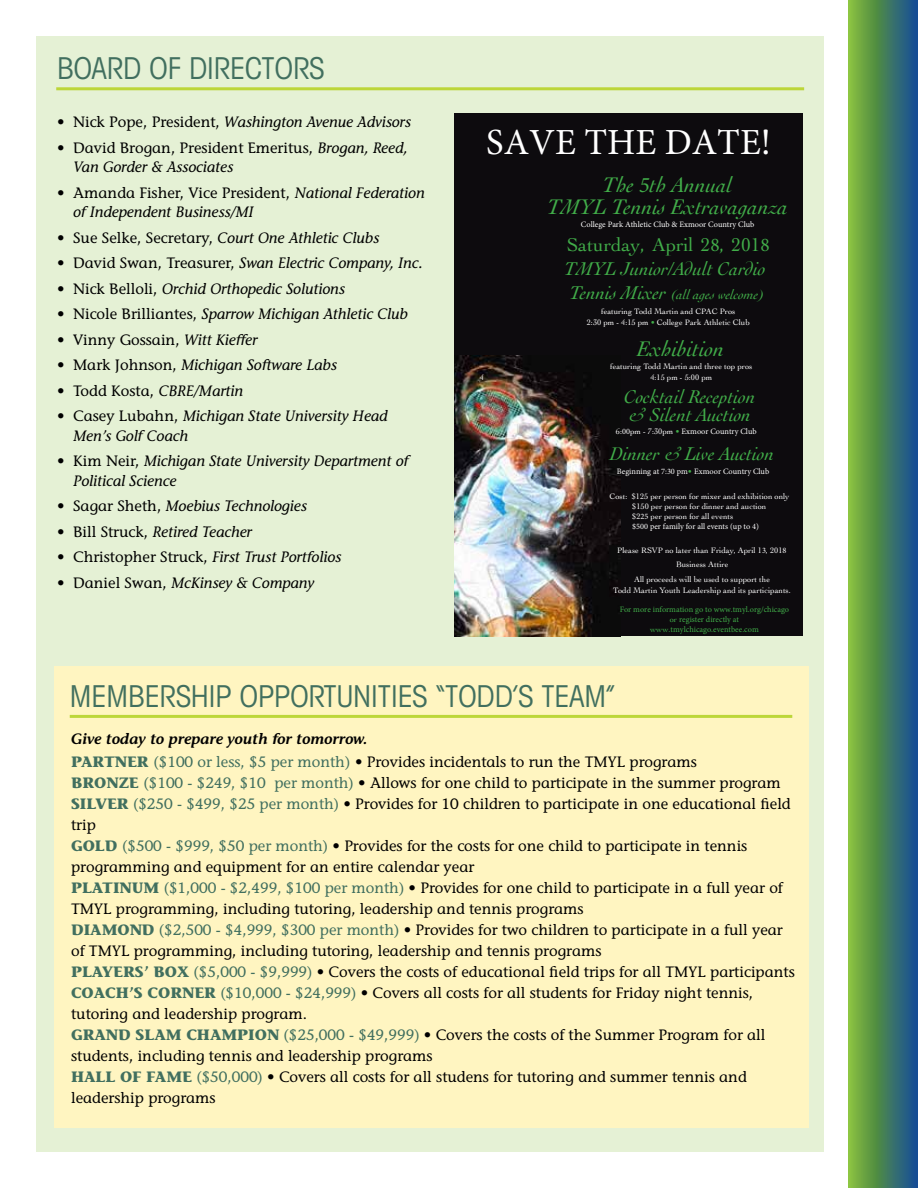
<style>
.page{position:relative;width:918px;height:1188px;background:#fff}
.page>*{position:absolute;margin:0;border:0;box-sizing:border-box;transform-origin:0 0}
.t1{font:36.9px "Minion Pro";color:#fff}
.t2{font:condensed 30px "Avant Garde IT Cby BT";color:#416f5f}
.t3{font:italic 22.05px/22px "Cochin";color:#41ad49;text-align:center}
.t4{font:italic 19.35px/24.5px "Cochin";color:#41ad49}
.t5{font:15px/21px "Stone Informal";color:#000}
.t6{font:italic 15px/19.5px "Stone Informal";color:#000}
.t7{font:italic 13.8px "Cochin";color:#41ad49}
.t8{font:8.25px/11.1px "Cochin";color:#fff;text-align:center}
.t9{font:8.25px "Minion Pro";color:#fff}
.t10{font:8.25px/10.1px "Minion Pro";color:#41ad49;text-align:center}
.s1{font-style:normal}
.s2{font-style:italic}
.s3{font-family:"Minion Pro"}
.s4{font-family:"Minion Pro";font-style:normal}
.s5{font-size:19.35px}
.s6{color:#41ad49}
.s7{font-family:"Cochin"}
.s8{font-family:"Cochin";color:#41ad49}
.s9{font-weight:600;font-style:italic}
.s10{font-weight:700;color:#416f5f}
.s11{color:#416f5f}
</style>
<div class="page">
<div style="left:36px;top:36px;width:788px;height:1116px;background:#e5f1d5"></div>
<svg style="left:848px;top:0;width:70px;height:1188px;background:#528c58"></svg>
<hr style="left:56px;top:87px;width:748px;height:3px;background:#bcd639">
<div style="left:455px;top:114px;width:348px;height:522px;background:#0d0b0e"></div>
<img style="left:455px;top:355px;width:166px;height:281px">
<div style="left:54px;top:666px;width:754px;height:461px;background:#fff5c1"></div>
<hr style="left:70px;top:715px;width:722px;height:3px;background:#bcd639">
<h2 class="t2" style="left:57px;top:50px;width:269px">BOARD OF DIRECTORS</h2>
<p class="t6" style="left:57px;top:112px;width:356px"><span class="s1">• Nick Pope, President,</span> Washington Avenue Advisors</p>
<p class="t6" style="left:73px;top:138px;width:336px;text-indent:-16px"><span class="s1">• David Brogan, President Emeritus,</span> Brogan, Reed,<br>Van Gorder &amp; Associates</p>
<p class="t6" style="left:73px;top:183px;width:353px;text-indent:-16px"><span class="s1">• Amanda Fisher, Vice President,</span> National Federation of Independent Business/MI</p>
<p class="t6" style="left:57px;top:228px;width:324px"><span class="s1">• Sue Selke, Secretary,</span> Court One Athletic Clubs</p>
<p class="t6" style="left:57px;top:253px;width:367px"><span class="s1">• David Swan, Treasurer,</span> Swan Electric Company, Inc.</p>
<p class="t6" style="left:57px;top:279px;width:289px"><span class="s1">• Nick Belloli,</span> Orchid Orthopedic Solutions</p>
<p class="t6" style="left:57px;top:304px;width:352px"><span class="s1">• Nicole Brilliantes,</span> Sparrow Michigan Athletic Club</p>
<p class="t5" style="left:57px;top:329px;width:202px">• Vinny Gossain, <span class="s2">Witt Kieffer</span></p>
<p class="t6" style="left:57px;top:355px;width:281px"><span class="s1">• Mark Johnson,</span> Michigan Software Labs</p>
<p class="t5" style="left:57px;top:380px;width:188px">• Todd Kosta, <span class="s2">CBRE/Martin</span></p>
<p class="t6" style="left:73px;top:406px;width:316px;text-indent:-16px"><span class="s1">• Casey Lubahn,</span> Michigan State University Head<br>Men’s Golf Coach</p>
<p class="t6" style="left:73px;top:451px;width:337px;text-indent:-16px"><span class="s1">• Kim Neir,</span> Michigan State University Department of<br>Political Science</p>
<p class="t6" style="left:57px;top:496px;width:251px"><span class="s1">• Sagar Sheth,</span> Moebius Technologies</p>
<p class="t6" style="left:57px;top:522px;width:196px"><span class="s1">• Bill Struck,</span> Retired Teacher</p>
<p class="t6" style="left:57px;top:547px;width:286px"><span class="s1">• Christopher Struck,</span> First Trust Portfolios</p>
<p class="t6" style="left:57px;top:573px;width:259px"><span class="s1">• Daniel Swan,</span> McKinsey &amp; Company</p>
<h1 class="t1" style="left:486px;top:118px;width:286px">SAVE THE DATE!</h1>
<h3 class="t3" style="left:547px;top:173px;width:242px">The <span class="s3">5</span>th Annual<br>TMYL Tennis Extravaganza</h3>
<p class="t9" style="left:581px;top:219px;width:175px">College Park Athletic Club &amp; Exmoor Country Club</p>
<p class="t4" style="left:564px;top:231px;width:207px"><span class="s1">Saturday, April 2</span><span class="s4">8</span><span class="s1">, 201</span><span class="s4">8<br></span>TMYL Junior/Adult Cardio</p>
<p class="t7" style="left:569px;top:285px;width:197px"><span class="s5">Tennis Mixer</span> (all ages welcome)</p>
<p class="t8" style="left:587px;top:306px;width:165px">featuring Todd Martin and CPAC Pros<br>2:30 pm - 4:15 pm <span class="s6">•</span> College Park Athletic Club</p>
<h3 class="t3" style="left:637px;top:337px;width:89px">Exhibition</h3>
<p class="t8" style="left:610px;top:360px;width:144px">featuring Todd Martin and three top pros</p>
<p class="t8" style="left:480px;top:371px;width:6px">4</p>
<p class="t8" style="left:650px;top:371px;width:63px">4:15 pm - 5:00 pm</p>
<p class="t4" style="left:624px;top:387px;width:133px;line-height:17.5px">Cocktail Reception &amp; Silent Auction</p>
<p class="t9" style="left:616px;top:426px;width:142px"><span class="s7">6:</span>00<span class="s7">pm - 7:30pm</span> <span class="s8">•</span> Exmoor Country Club</p>
<p class="t4" style="left:610px;top:441px;width:166px">Dinner &amp; Live Auction</p>
<p class="t9" style="left:617px;top:466px;width:154px">Beginning at 7:30 pm<span class="s8">•</span> Exmoor Country Club</p>
<p class="t8" style="left:632px;top:491px;width:159px;line-height:10.1px;text-align:left;text-indent:-23px">Cost: $125 per person for mixer and exhibition only $150 per person for dinner and auction<br>$2<span class="s3">25</span> per person for all events</p>
<p class="t9" style="left:632px;top:521px;width:128px">$500 per family for all events (up to 4)</p>
<p class="t8" style="left:617px;top:543px;width:171px;line-height:13.6px">Please RSVP no later than Friday, April 1<span class="s3">3</span>, 201<span class="s3">8<br></span>Business Attire</p>
<p class="t8" style="left:613px;top:574px;width:179px">All proceeds will be used to support the<br>Todd Martin Youth Leadership and its participants.</p>
<p class="t10" style="left:620px;top:604px;width:171px">For more information go to www.tmyl.org/chicago <span class="s7">or</span> register directly at <span class="s7">www.</span>tmylchicago.eventbee.com</p>
<h2 class="t2" style="left:70px;top:678px;width:546px">MEMBERSHIP OPPORTUNITIES “TODD’S TEAM”</h2>
<p class="t5" style="left:71px;top:728px;width:627px;line-height:22.5px"><span class="s9">Give today to prepare youth for tomorrow.<br></span><span class="s10">PARTNER</span> <span class="s11">($100 or less, $5 per month)</span> • Provides incidentals to run the TMYL programs</p>
<p class="t5" style="left:71px;top:772px;width:725px"><span class="s10">BRONZE</span> <span class="s11">($100 - $249, $10 per month)</span> • Allows for one child to participate in the summer program <span class="s10">SILVER</span> <span class="s11">($250 - $499, $25 per month)</span> • Provides for 10 children to participate in one educational field trip<br><span class="s10">GOLD</span> <span class="s11">($500 - $999, $50 per month)</span> • Provides for the costs for one child to participate in tennis programming and equipment for an entire calendar year<br><span class="s10">PLATINUM</span> <span class="s11">($1,000 - $2,499, $100 per month)</span> • Provides for one child to participate in a full year of TMYL programming, including tutoring, leadership and tennis programs<br><span class="s10">DIAMOND</span> <span class="s11">($2,500 - $4,999, $300 per month)</span> • Provides for two children to participate in a full year of TMYL programming, including tutoring, leadership and tennis programs<br><span class="s10">PLAYERS’ BOX</span> <span class="s11">($5,000 - $9,999)</span> • Covers the costs of educational field trips for all TMYL participants <span class="s10">COACH’S CORNER</span> <span class="s11">($10,000 - $24,999)</span> • Covers all costs for all students for Friday night tennis, tutoring and leadership program.<br><span class="s10">GRAND SLAM CHAMPION</span> <span class="s11">($25,000 - $49,999)</span> • Covers the costs of the Summer Program for all students, including tennis and leadership programs<br><span class="s10">HALL OF FAME</span> <span class="s11">($50,000)</span> • Covers all costs for all studens for tutoring and summer tennis and leadership programs</p>
</div>
